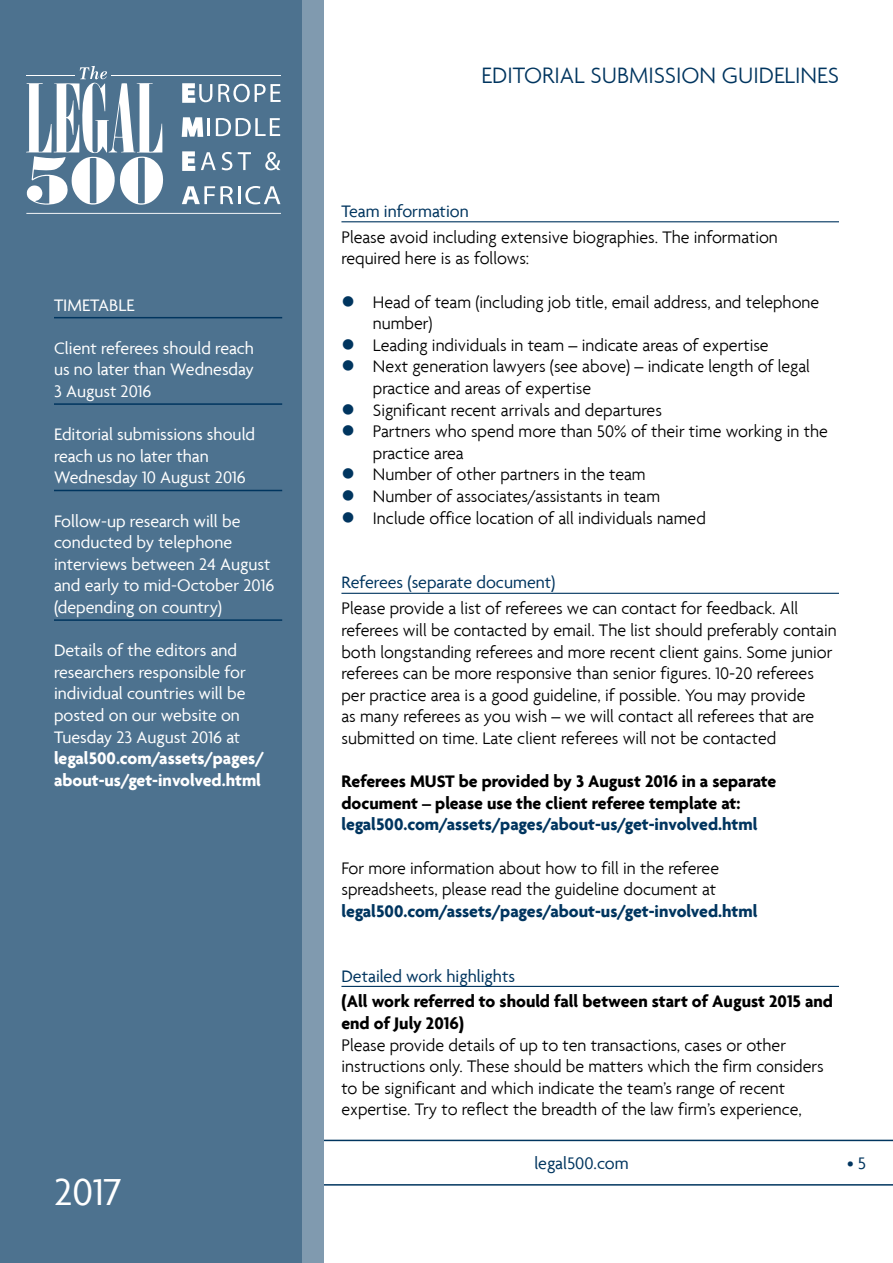
<style>
.page{position:relative;width:893px;height:1263px;background:#fff}
.page>*{position:absolute;margin:0;border:0;box-sizing:border-box;transform-origin:0 0}
.t1{font:40.5px "Agenda";color:#fff}
.t2{font:300 24px "Agenda";color:#00355f}
.t3{font:300 18px/21.6px "Agenda";color:#000}
.t4{font:18px/21.6px "Agenda";color:#fff}
.t5{font:700 18px/21.6px "Agenda";color:#000}
.t6{font:700 18px "Agenda";color:#00355f}
.t7{font:18px "Agenda";color:#00355f}
.t8{font:700 18px/21.6px "Agenda";color:#fff}
.s1{color:#00355f}
</style>
<div class="page">
<svg style="left:323px;top:1140px;width:570px;height:45px"></svg>
<div style="left:0;top:0;width:323px;height:1263px;background:#809aaf"></div>
<div style="left:0;top:0;width:302px;height:1263px;background:#4d728f"></div>
<hr style="left:54px;top:317px;width:228px;height:1px;background:#00355f">
<hr style="left:54px;top:403px;width:228px;height:2px;background:#00355f">
<hr style="left:54px;top:490px;width:228px;height:1px;background:#00355f">
<hr style="left:54px;top:619px;width:228px;height:2px;background:#00355f">
<svg style="left:26px;top:66px;width:138px;height:139px"></svg>
<hr style="left:26px;top:75px;width:49px;height:1px;background:#fff">
<hr style="left:111px;top:75px;width:170px;height:1px;background:#fff">
<hr style="left:26px;top:213px;width:255px;height:1px;background:#fff">
<svg style="left:181px;top:83px;width:100px;height:54px"></svg>
<svg style="left:182px;top:151px;width:34px;height:20px"></svg>
<svg style="left:222px;top:152px;width:10px;height:18px"></svg>
<svg style="left:238px;top:152px;width:13px;height:18px"></svg>
<svg style="left:265px;top:152px;width:15px;height:18px"></svg>
<svg style="left:182px;top:186px;width:98px;height:18px"></svg>
<hr style="left:341px;top:221px;width:498px;height:1px;background:#00355f">
<hr style="left:341px;top:593px;width:498px;height:1px;background:#00355f">
<hr style="left:341px;top:986px;width:498px;height:1px;background:#00355f">
<p class="t4" style="left:54px;top:294px;width:82px">TIMETABLE</p>
<p class="t4" style="left:54px;top:337px;width:202px;text-align:justify">Client referees should reach us no later than Wednesday 3 August 2016</p>
<p class="t4" style="left:54px;top:423px;width:203px">Editorial submissions should reach us no later than<br>Wednesday 10 August 2016</p>
<p class="t4" style="left:54px;top:510px;width:222px">Follow-up research will be conducted by telephone interviews between 24 August and early to mid-October 2016 (depending on country)</p>
<p class="t4" style="left:54px;top:639px;width:193px">Details of the editors and researchers responsible for individual countries will be posted on our website on<br>Tuesday 23 August 2016 at</p>
<p class="t8" style="left:54px;top:747px;width:212px">legal500.com/assets/pages/ about-us/get-involved.html</p>
<h1 class="t1" style="left:54px;top:1168px;width:69px">2017</h1>
<h2 class="t2" style="left:482px;top:61px;width:359px">EDITORIAL SUBMISSION GUIDELINES</h2>
<p class="t7" style="left:341px;top:200px;width:129px">Team information</p>
<p class="t3" style="left:341px;top:226px;width:438px">Please avoid including extensive biographies. The information required here is as follows:</p>
<p class="t3" style="left:373px;top:291px;width:448px;text-indent:-31px"><span class="s1">●</span> Head of team (including job title, email address, and telephone number)</p>
<p class="t3" style="left:341px;top:334px;width:429px"><span class="s1">●</span> Leading individuals in team – indicate areas of expertise</p>
<p class="t3" style="left:373px;top:356px;width:439px;text-indent:-31px"><span class="s1">●</span> Next generation lawyers (see above) – indicate length of legal practice and areas of expertise</p>
<p class="t3" style="left:341px;top:399px;width:322px"><span class="s1">●</span> Significant recent arrivals and departures</p>
<p class="t3" style="left:373px;top:420px;width:456px;text-indent:-31px"><span class="s1">●</span> Partners who spend more than 50% of their time working in the practice area</p>
<p class="t3" style="left:341px;top:464px;width:306px"><span class="s1">●</span> Number of other partners in the team</p>
<p class="t3" style="left:341px;top:485px;width:320px"><span class="s1">●</span> Number of associates/assistants in team</p>
<p class="t3" style="left:341px;top:507px;width:366px"><span class="s1">●</span> Include office location of all individuals named</p>
<p class="t7" style="left:341px;top:572px;width:216px">Referees (separate document)</p>
<p class="t3" style="left:341px;top:597px;width:497px">Please provide a list of referees we can contact for feedback. All referees will be contacted by email. The list should preferably contain both longstanding referees and more recent client gains. Some junior referees can be more responsive than senior figures. 10-20 referees per practice area is a good guideline, if possible. You may provide<br>as many referees as you wish – we will contact all referees that are submitted on time. Late client referees will not be contacted</p>
<p class="t5" style="left:341px;top:770px;width:436px">Referees MUST be provided by 3 August 2016 in a separate document – please use the client referee template at:</p>
<p class="t6" style="left:341px;top:813px;width:418px">legal500.com/assets/pages/about-us/get-involved.html</p>
<p class="t3" style="left:341px;top:857px;width:379px">For more information about how to fill in the referee spreadsheets, please read the guideline document at</p>
<p class="t6" style="left:341px;top:900px;width:418px">legal500.com/assets/pages/about-us/get-involved.html</p>
<p class="t7" style="left:341px;top:965px;width:175px">Detailed work highlights</p>
<p class="t5" style="left:341px;top:990px;width:493px">(All work referred to should fall between start of August 2015 and end of July 2016)</p>
<p class="t3" style="left:341px;top:1034px;width:484px">Please provide details of up to ten transactions, cases or other instructions only. These should be matters which the firm considers to be significant and which indicate the team’s range of recent expertise. Try to reflect the breadth of the law firm’s experience,</p>
<p class="t7" style="left:534px;top:1152px;width:96px">legal500.com</p>
<p class="t7" style="left:847px;top:1152px;width:20px">•5</p>
</div>
